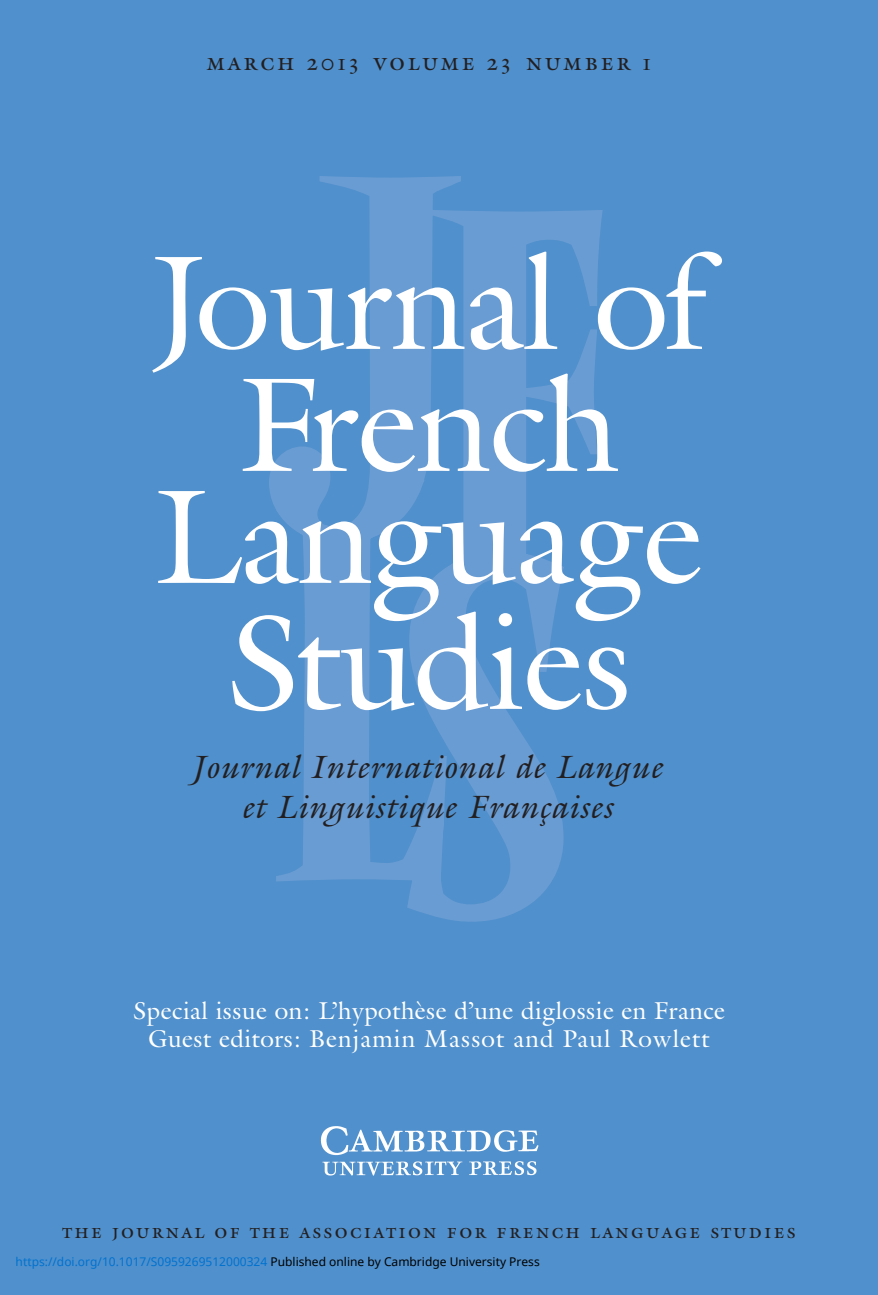
<style>
.page{position:relative;width:878px;height:1295px;background:#fff}
.page>*{position:absolute;margin:0;border:0;box-sizing:border-box;transform-origin:0 0}
.t1{font:132px/117px "Galliard ITC Rm CC";color:#fff;text-align:center}
.t2{font:32px/40px "Galliard ITC It CC";letter-spacing:.05em;color:#231f20;text-align:center}
.t3{font:24px/28px "Galliard ITC Rm CC";letter-spacing:.03em;color:#fff;text-align:center}
.t4{font:24px "Galliard ITC Rm S Cap CC";letter-spacing:.115em;color:#231f20}
.t5{font:20px "Galliard ITC Rm S Cap CC";letter-spacing:.115em;color:#231f20}
.t6{font:12px "Noto Sans";color:#0172cf}
.s1{color:#000}
</style>
<div class="page">
<div style="left:0;top:0;width:877px;height:1295px;background:#5090cc"></div>
<svg style="left:269px;top:176px;width:333px;height:746px"></svg>
<img style="left:320px;top:1127px;width:219px;height:49px">
<p class="t4" style="left:207px;top:48px;width:446px">march 2013 volume 23 number 1</p>
<h1 class="t1" style="left:152px;top:261px;width:555px">Journal of<br>French<br>Language</h1>
<h1 class="t1" style="left:227px;top:621px;width:405px">Studies</h1>
<h2 class="t2" style="left:194px;top:750px;width:471px">Journal International de Langue et Linguistique Françaises</h2>
<p class="t3" style="left:133px;top:1000px;width:593px">Special issue on: L’hypothèse d’une diglossie en France<br>Guest editors: Benjamin Massot and Paul Rowlett</p>
<p class="t5" style="left:62px;top:1219px;width:734px">the journal of the association for french language studies</p>
<p class="t6" style="left:16px;top:1254px;width:525px">https://doi.org/10.1017/S0959269512000324 <span class="s1">Published online by Cambridge University Press</span></p>
</div>
